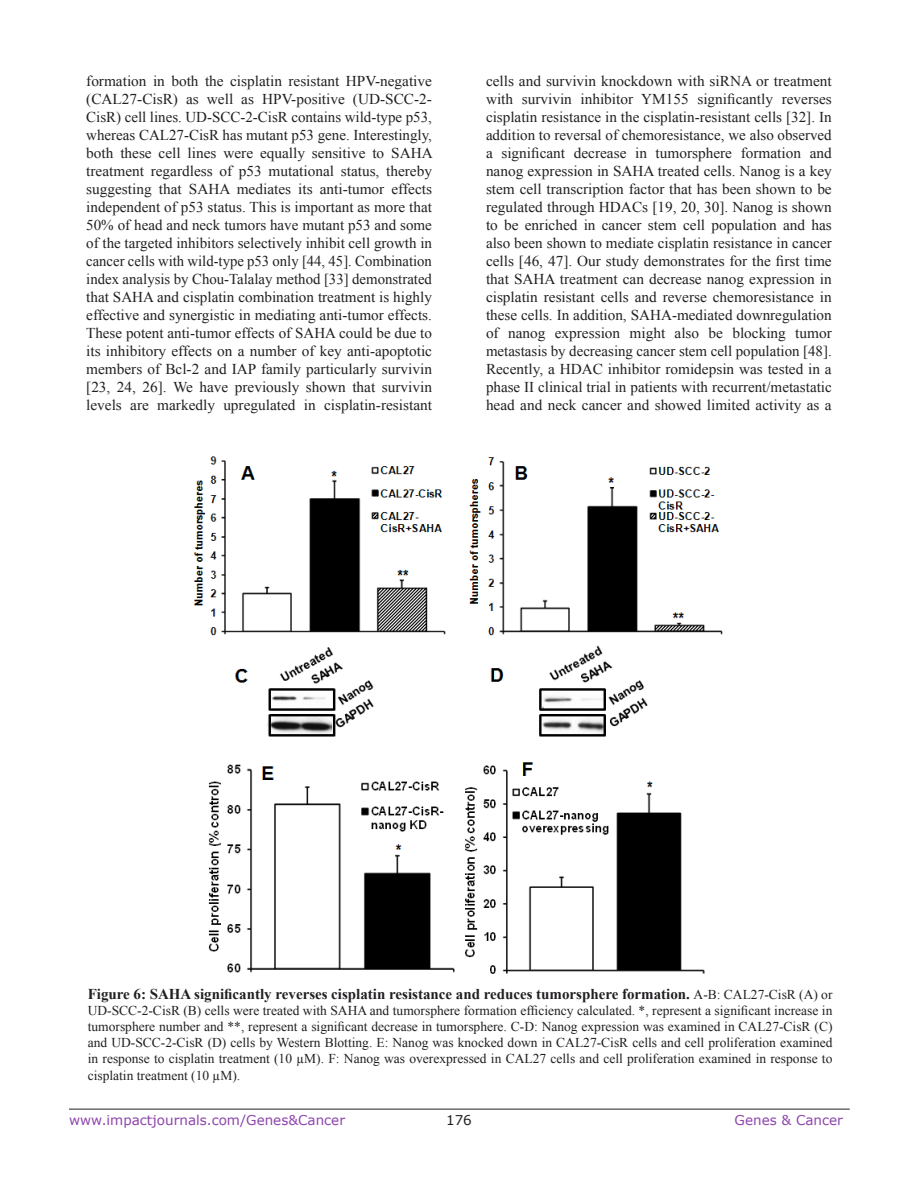
<style>
.page{position:relative;width:918px;height:1188px;background:#fff}
.page>*{position:absolute;margin:0;border:0;box-sizing:border-box;transform-origin:0 0}
.BodyText{font:15px/18px "Times New Roman";color:#221f22;text-align:justify}
.FigureText{font:700 15px "Times New Roman";color:#221f22}
.FigureText-2{font:13.5px/16.2px "Times New Roman";color:#221f22;text-align:justify}
.t1{font:13.5px "Verdana";color:#8e44ad}
.t2{font:13.5px "Verdana";color:#221f22}
.s1{font-weight:400;font-size:13.5px}
</style>
<div class="page">
<hr style="left:69px;top:1109px;width:781px;height:1px;background:#231f20">
<img style="left:193px;top:456px;width:530px;height:518px">
<p class="BodyText" style="left:86px;top:71px;width:348px">formation in both the cisplatin resistant HPV-negative (CAL27-CisR) as well as HPV-positive (UD-SCC-2- CisR) cell lines. UD-SCC-2-CisR contains wild-type p53, whereas CAL27-CisR has mutant p53 gene. Interestingly, both these cell lines were equally sensitive to SAHA treatment regardless of p53 mutational status, thereby suggesting that SAHA mediates its anti-tumor effects independent of p53 status. This is important as more that 50% of head and neck tumors have mutant p53 and some of the targeted inhibitors selectively inhibit cell growth in cancer cells with wild-type p53 only [44, 45]. Combination index analysis by Chou-Talalay method [33] demonstrated that SAHA and cisplatin combination treatment is highly effective and synergistic in mediating anti-tumor effects.<br>These potent anti-tumor effects of SAHA could be due to its inhibitory effects on a number of key anti-apoptotic members of Bcl-2 and IAP family particularly survivin [23, 24, 26]. We have previously shown that survivin levels are markedly upregulated in cisplatin-resistant</p>
<p class="BodyText" style="left:486px;top:71px;width:347px">cells and survivin knockdown with siRNA or treatment with survivin inhibitor YM155 significantly reverses cisplatin resistance in the cisplatin-resistant cells [32]. In addition to reversal of chemoresistance, we also observed a significant decrease in tumorsphere formation and nanog expression in SAHA treated cells. Nanog is a key stem cell transcription factor that has been shown to be regulated through HDACs [19, 20, 30]. Nanog is shown to be enriched in cancer stem cell population and has also been shown to mediate cisplatin resistance in cancer cells [46, 47]. Our study demonstrates for the first time that SAHA treatment can decrease nanog expression in cisplatin resistant cells and reverse chemoresistance in these cells. In addition, SAHA-mediated downregulation of nanog expression might also be blocking tumor metastasis by decreasing cancer stem cell population [48].<br>Recently, a HDAC inhibitor romidepsin was tested in a phase II clinical trial in patients with recurrent/metastatic head and neck cancer and showed limited activity as a</p>
<p class="FigureText" style="left:88px;top:983px;width:746px">Figure 6: SAHA significantly reverses cisplatin resistance and reduces tumorsphere formation. <span class="s1">A-B: CAL27-CisR (A) or</span></p>
<p class="FigureText-2" style="left:88px;top:1002px;width:746px">UD-SCC-2-CisR (B) cells were treated with SAHA and tumorsphere formation efficiency calculated. *, represent a significant increase in tumorsphere number and **, represent a significant decrease in tumorsphere. C-D: Nanog expression was examined in CAL27-CisR (C) and UD-SCC-2-CisR (D) cells by Western Blotting. E: Nanog was knocked down in CAL27-CisR cells and cell proliferation examined in response to cisplatin treatment (10 µM). F: Nanog was overexpressed in CAL27 cells and cell proliferation examined in response to cisplatin treatment (10 µM).</p>
<p class="t1" style="left:69px;top:1111px;width:278px">www.impactjournals.com/Genes&amp;Cancer</p>
<p class="t2" style="left:446px;top:1111px;width:27px">176</p>
<p class="t1" style="left:735px;top:1111px;width:110px">Genes &amp; Cancer</p>
</div>
